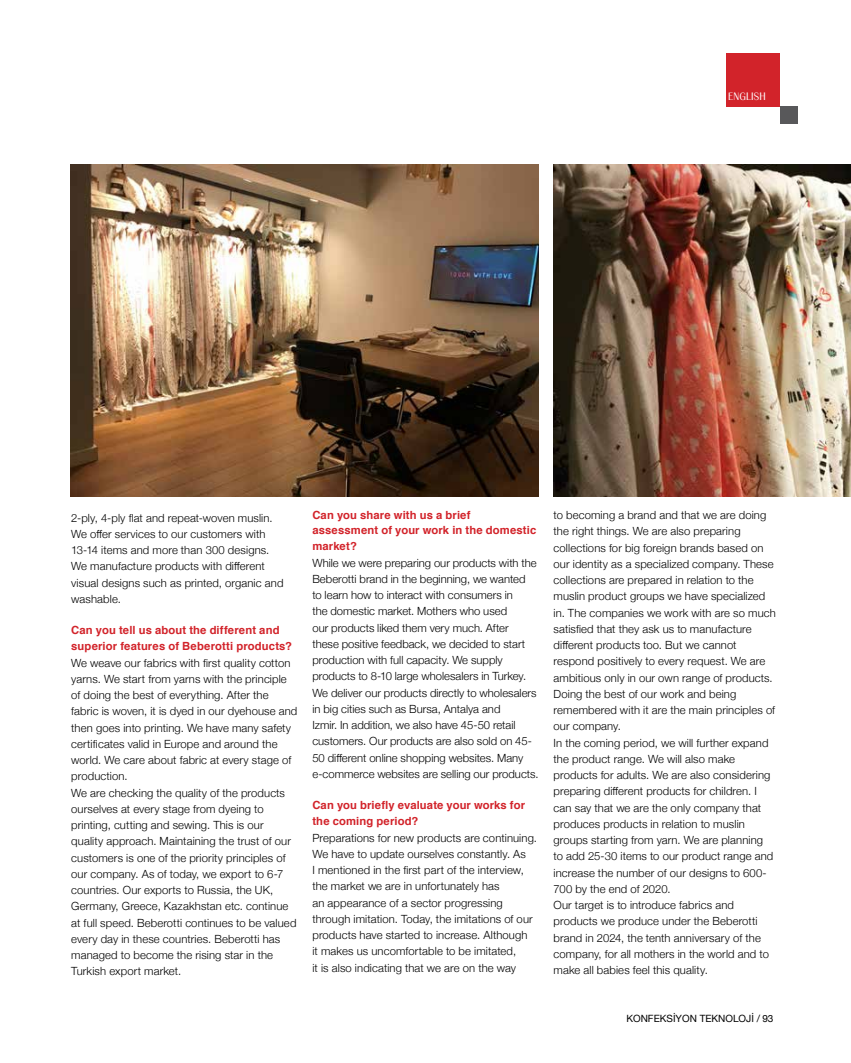
<style>
.page{position:relative;width:851px;height:1063px;background:#fff}
.page>*{position:absolute;margin:0;border:0;box-sizing:border-box;transform-origin:0 0}
.t1{font:300 12.5px "Britanic";letter-spacing:.01em;color:#fff}
.t2{font:300 11.25px/16.2px "Helvetica Neue";letter-spacing:.01em;color:#000}
.t3{font:700 11.25px/16.2px "Helvetica";letter-spacing:.01em;color:#d2232a}
.t4{font:300 11.25px "Britanic";letter-spacing:.01em;color:#fff}
.t5{font:10px "Helvetica Neue";color:#000}
</style>
<div class="page">
<div style="left:780px;top:106px;width:17px;height:18px;background:#58585a"></div>
<div style="left:726px;top:53px;width:54px;height:53px;background:#d2232a"></div>
<img style="left:71px;top:165px;width:467px;height:332px">
<img style="left:553px;top:165px;width:297px;height:332px">
<p class="t1" style="left:729px;top:88px;width:34px">HABER</p>
<p class="t4" style="left:728px;top:90px;width:39px">ENGLISH</p>
<p class="t2" style="left:71px;top:509px;width:214px">2-ply, 4-ply flat and repeat-woven muslin.<br>We offer services to our customers with 13-14 items and more than 300 designs.<br>We manufacture products with different visual designs such as printed, organic and washable.</p>
<p class="t3" style="left:71px;top:622px;width:222px">Can you tell us about the different and superior features of Beberotti products?</p>
<p class="t2" style="left:71px;top:654px;width:227px">We weave our fabrics with first quality cotton yarns. We start from yarns with the principle of doing the best of everything. After the fabric is woven, it is dyed in our dyehouse and then goes into printing. We have many safety certificates valid in Europe and around the world. We care about fabric at every stage of production.<br>We are checking the quality of the products ourselves at every stage from dyeing to printing, cutting and sewing. This is our quality approach. Maintaining the trust of our customers is one of the priority principles of our company. As of today, we export to 6-7 countries. Our exports to Russia, the UK, Germany, Greece, Kazakhstan etc. continue at full speed. Beberotti continues to be valued every day in these countries. Beberotti has managed to become the rising star in the Turkish export market.</p>
<p class="t3" style="left:312px;top:508px;width:225px;line-height:15px">Can you share with us a brief assessment of your work in the domestic</p>
<p class="t3" style="left:312px;top:538px;width:46px">market?</p>
<p class="t2" style="left:312px;top:554px;width:227px">While we were preparing our products with the Beberotti brand in the beginning, we wanted<br>to learn how to interact with consumers in<br>the domestic market. Mothers who used<br>our products liked them very much. After<br>these positive feedback, we decided to start production with full capacity. We supply products to 8-10 large wholesalers in Turkey.<br>We deliver our products directly to wholesalers in big cities such as Bursa, Antalya and<br>Izmir. In addition, we also have 45-50 retail customers. Our products are also sold on 45- 50 different online shopping websites. Many e-commerce websites are selling our products.</p>
<p class="t3" style="left:312px;top:797px;width:214px">Can you briefly evaluate your works for the coming period?</p>
<p class="t2" style="left:312px;top:829px;width:226px">Preparations for new products are continuing.<br>We have to update ourselves constantly. As<br>I mentioned in the first part of the interview, the market we are in unfortunately has<br>an appearance of a sector progressing through imitation. Today, the imitations of our products have started to increase. Although<br>it makes us uncomfortable to be imitated,<br>it is also indicating that we are on the way</p>
<p class="t2" style="left:553px;top:506px;width:224px">to becoming a brand and that we are doing the right things. We are also preparing collections for big foreign brands based on our identity as a specialized company. These collections are prepared in relation to the muslin product groups we have specialized in. The companies we work with are so much satisfied that they ask us to manufacture different products too. But we cannot respond positively to every request. We are ambitious only in our own range of products.<br>Doing the best of our work and being remembered with it are the main principles of our company.<br>In the coming period, we will further expand the product range. We will also make products for adults. We are also considering preparing different products for children. I can say that we are the only company that produces products in relation to muslin groups starting from yarn. We are planning<br>to add 25-30 items to our product range and increase the number of our designs to 600- 700 by the end of 2020.<br>Our target is to introduce fabrics and products we produce under the Beberotti brand in 2024, the tenth anniversary of the company, for all mothers in the world and to make all babies feel this quality.</p>
<p class="t5" style="left:626px;top:1010px;width:148px">KONFEKSİYON TEKNOLOJİ / 93</p>
</div>
